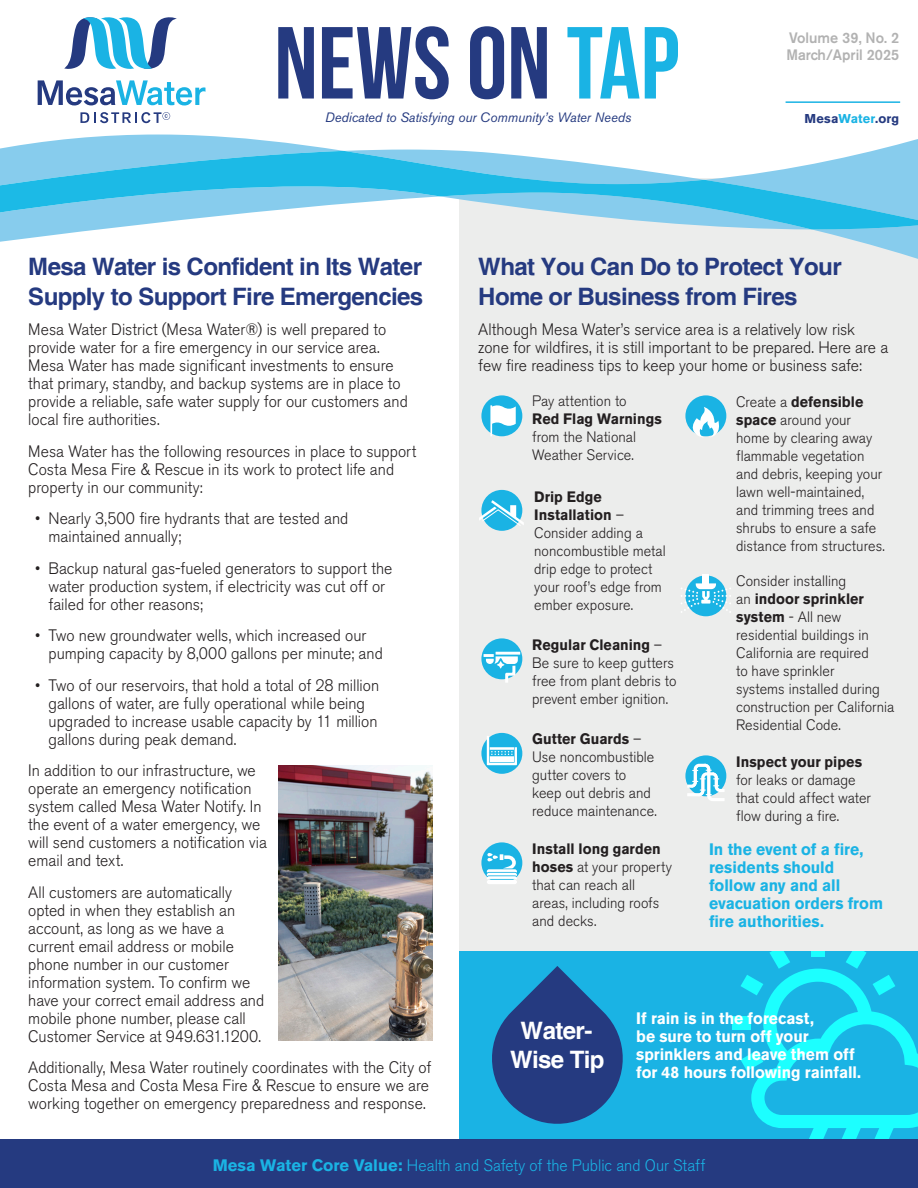
<style>
.page{position:relative;width:918px;height:1188px;background:#fff}
.page>*{position:absolute;margin:0;border:0;box-sizing:border-box;transform-origin:0 0}
.t1{font:700 24px/29.7px "Helvetica";letter-spacing:-.025em;color:#253a80}
.t2{font:700 24px/29.7px "Helvetica";letter-spacing:-.025em;color:#fff;text-align:center}
.Body_Copy{font:300 16.5px/18px "Akzidenz Grotesk BE";color:#231f20;scale:.95 1}
.Body_Copy-2{font:700 16.5px/18px "Akzidenz Grotesk BE";color:#fff;scale:.95 1}
.Body_Copy-3{font:700 16.5px/18px "Akzidenz Grotesk BE";color:#1ab3e4;scale:.95 1}
.t3{font:300 16.5px "Akzidenz Grotesk BE";color:#1ab3e4;scale:.95 1}
.Body_Copy-4{font:300 15px/18px "Akzidenz Grotesk BE";letter-spacing:.005em;color:#231f20;scale:.95 1}
.t4{font:500 15px "Akzidenz Grotesk BE";color:#b2b2b2;scale:.96 1}
.t5{font:italic 13.5px "Akzidenz Grotesk BE";color:#253a80;scale:.96 1}
.Body_Copy-5{font:700 12.75px "Akzidenz Grotesk BE";letter-spacing:.01em;color:#253a80}
.s1{color:#1ab3e4}
.s2{font-weight:700}
</style>
<div class="page">
<div style="left:459px;top:940px;width:459px;height:218px;background:#1ab3e4"></div>
<div style="left:732px;top:1016px;width:19px;height:13px;background:#1cffff"></div>
<svg style="left:740px;top:950px;width:178px;height:189px"></svg>
<div style="left:459px;top:178px;width:459px;height:772px;background:#ecedec"></div>
<svg style="left:64px;top:17px;width:113px;height:52px"></svg>
<svg style="left:38px;top:80px;width:167px;height:25px"></svg>
<svg style="left:80px;top:112px;width:90px;height:11px"></svg>
<svg style="left:278px;top:26px;width:269px;height:73px"></svg>
<svg style="left:0;top:229px;width:918px;height:30px"></svg>
<svg style="left:0;top:135px;width:918px;height:16px"></svg>
<svg style="left:0;top:151px;width:918px;height:78px"></svg>
<svg style="left:567px;top:27px;width:111px;height:72px"></svg>
<hr style="left:786px;top:101px;width:114px;height:2px;background:#1ab3e4">
<img style="left:278px;top:765px;width:155px;height:276px">
<div style="left:0;top:1139px;width:918px;height:49px;background:#253a80"></div>
<div style="left:481px;top:395px;width:41px;height:41px;background:#1ab3e4;border-radius:50%"></div>
<svg style="left:490px;top:405px;width:26px;height:31px"></svg>
<div style="left:685px;top:395px;width:41px;height:41px;background:#1ab3e4;border-radius:50%"></div>
<div style="left:481px;top:490px;width:41px;height:41px;background:#1ab3e4;border-radius:50%"></div>
<svg style="left:479px;top:500px;width:45px;height:26px"></svg>
<div style="left:481px;top:638px;width:41px;height:41px;background:#1ab3e4;border-radius:50%"></div>
<svg style="left:484px;top:652px;width:36px;height:31px"></svg>
<svg style="left:481px;top:733px;width:41px;height:41px"></svg>
<svg style="left:487px;top:736px;width:30px;height:29px"></svg>
<svg style="left:687px;top:407px;width:34px;height:30px"></svg>
<div style="left:685px;top:575px;width:41px;height:41px;background:#1ab3e4;border-radius:50%"></div>
<svg style="left:681px;top:583px;width:50px;height:30px"></svg>
<div style="left:702px;top:574px;width:7px;height:11px;background:#fff"></div>
<div style="left:685px;top:755px;width:41px;height:41px;background:#1ab3e4;border-radius:50%"></div>
<svg style="left:687px;top:764px;width:38px;height:37px"></svg>
<div style="left:481px;top:842px;width:41px;height:41px;background:#1ab3e4;border-radius:50%"></div>
<hr style="left:487px;top:880px;width:30px;height:4px;background:#fff;border-radius:2px">
<svg style="left:487px;top:853px;width:30px;height:27px"></svg>
<svg style="left:492px;top:966px;width:131px;height:158px"></svg>
<p class="t4" style="left:789px;top:28px;width:116px">Volume 39, No. 2</p>
<p class="t4" style="left:786px;top:46px;width:119px">March/April 2025</p>
<p class="t5" style="left:325px;top:110px;width:321px">Dedicated to Satisfying our Community’s Water Needs</p>
<p class="Body_Copy-5" style="left:805px;top:111px;width:96px">Mesa<span class="s1">Water</span>.org</p>
<p class="t1" style="left:28px;top:252px;width:396px">Mesa Water is Confident in Its Water<br>Supply to Support Fire Emergencies</p>
<p class="Body_Copy" style="left:28px;top:321px;width:401px">Mesa Water District (Mesa Water®) is well prepared to provide water for a fire emergency in our service area.<br>Mesa Water has made significant investments to ensure that primary, standby, and backup systems are in place to provide a reliable, safe water supply for our customers and local fire authorities.</p>
<p class="Body_Copy" style="left:28px;top:442px;width:410px">Mesa Water has the following resources in place to support<br>Costa Mesa Fire &amp; Rescue in its work to protect life and property in our community:</p>
<p class="Body_Copy" style="left:49px;top:510px;width:317px;text-indent:-14px">• Nearly 3,500 fire hydrants that are tested and maintained annually;</p>
<p class="Body_Copy" style="left:49px;top:559px;width:363px;text-indent:-14px">• Backup natural gas-fueled generators to support the water production system, if electricity was cut off or failed for other reasons;</p>
<p class="Body_Copy" style="left:49px;top:627px;width:353px;text-indent:-14px">• Two new groundwater wells, which increased our pumping capacity by 8,000 gallons per minute; and</p>
<p class="Body_Copy" style="left:49px;top:676px;width:350px;text-indent:-14px">• Two of our reservoirs, that hold a total of 28 million gallons of water, are fully operational while being upgraded to increase usable capacity by 11 million gallons during peak demand.</p>
<p class="Body_Copy" style="left:28px;top:762px;width:253px">In addition to our infrastructure, we operate an emergency notification system called Mesa Water Notify. In the event of a water emergency, we will send customers a notification via email and text.</p>
<p class="Body_Copy" style="left:28px;top:883px;width:250px">All customers are automatically opted in when they establish an account, as long as we have a current email address or mobile phone number in our customer information system. To confirm we have your correct email address and mobile phone number, please call<br>Customer Service at 949.631.1200.</p>
<p class="Body_Copy" style="left:28px;top:1059px;width:426px">Additionally, Mesa Water routinely coordinates with the City of<br>Costa Mesa and Costa Mesa Fire &amp; Rescue to ensure we are working together on emergency preparedness and response.</p>
<p class="t1" style="left:478px;top:252px;width:365px">What You Can Do to Protect Your<br>Home or Business from Fires</p>
<p class="Body_Copy" style="left:478px;top:321px;width:433px">Although Mesa Water’s service area is a relatively low risk zone for wildfires, it is still important to be prepared. Here are a few fire readiness tips to keep your home or business safe:</p>
<p class="Body_Copy-4" style="left:532px;top:392px;width:101px">Pay attention to</p>
<p class="Body_Copy-4" style="left:532px;top:410px;width:138px"><span class="s2">Red Flag Warnings </span>from the National<br>Weather Service.</p>
<p class="Body_Copy-4" style="left:534px;top:488px;width:140px"><span class="s2">Drip Edge<br>Installation</span> –<br>Consider adding a noncombustible metal drip edge to protect your roof’s edge from ember exposure.</p>
<p class="Body_Copy-4" style="left:532px;top:636px;width:153px"><span class="s2">Regular Cleaning</span> –<br>Be sure to keep gutters free from plant debris to prevent ember ignition.</p>
<p class="Body_Copy-4" style="left:532px;top:730px;width:133px"><span class="s2">Gutter Guards</span> –<br>Use noncombustible gutter covers to keep out debris and reduce maintenance.</p>
<p class="Body_Copy-4" style="left:736px;top:393px;width:158px">Create a <span class="s2">defensible space</span> around your home by clearing away flammable vegetation and debris, keeping your lawn well-maintained, and trimming trees and shrubs to ensure a safe distance from structures.</p>
<p class="Body_Copy-4" style="left:736px;top:572px;width:168px">Consider installing<br>an <span class="s2">indoor sprinkler system</span> - All new residential buildings in<br>California are required<br>to have sprinkler<br>systems installed during construction per California<br>Residential Code.</p>
<p class="Body_Copy-4" style="left:736px;top:753px;width:143px"><span class="s2">Inspect your pipes </span>for leaks or damage that could affect water flow during a fire.</p>
<p class="Body_Copy-4" style="left:532px;top:840px;width:149px"><span class="s2">Install long garden hoses</span> at your property that can reach all areas, including roofs and decks.</p>
<p class="Body_Copy-3" style="left:709px;top:840px;width:185px">In the event of a fire, residents should follow any and all evacuation orders from fire authorities.</p>
<p class="t2" style="left:510px;top:1015px;width:96px">Water-<br>Wise Tip</p>
<p class="Body_Copy-2" style="left:636px;top:1009px;width:189px">If rain is in the forecast,</p>
<p class="Body_Copy-2" style="left:636px;top:1027px;width:238px">be sure to turn off your sprinklers and leave them off for 48 hours following rainfall.</p>
<p class="t3" style="left:213px;top:1156px;width:520px"><span class="s2">Mesa Water Core Value:</span> Health and Safety of the Public and Our Staff</p>
</div>
